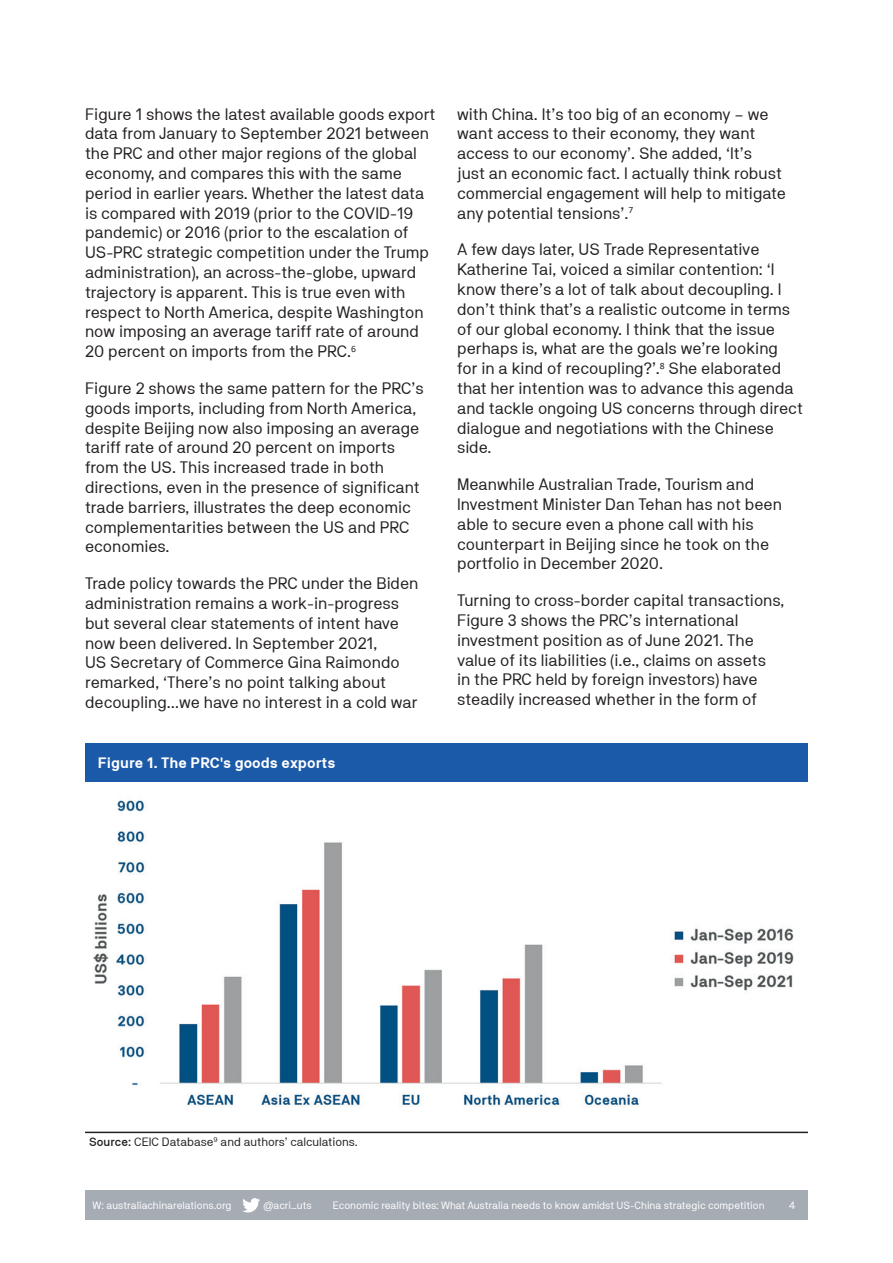
<style>
.page{position:relative;width:893px;height:1263px;background:#fff}
.page>*{position:absolute;margin:0;border:0;box-sizing:border-box;transform-origin:0 0}
.t1{font:16.5px/19.8px "NB Akademie Std";color:#231f20}
.t2{font:700 15px "NB Akademie Std";color:#fff}
.t3{font:12px "NB Akademie Std";color:#231f20}
.t4{font:10.5px "NB Akademie Std";color:#fff}
.s1{font-weight:500}
</style>
<div class="page">
<div style="left:85px;top:1191px;width:723px;height:29px;background:#a6acb4"></div>
<svg style="left:243px;top:1198px;width:17px;height:14px"></svg>
<div style="left:85px;top:743px;width:723px;height:38px;background:#1b5aa9"></div>
<hr style="left:85px;top:1132px;width:723px;height:1px;background:#231f20">
<img style="left:93px;top:800px;width:701px;height:307px">
<p class="t1" style="left:85px;top:104px;width:352px">Figure 1 shows the latest available goods export data from January to September 2021 between the PRC and other major regions of the global economy, and compares this with the same period in earlier years. Whether the latest data is compared with 2019 (prior to the COVID-19 pandemic) or 2016 (prior to the escalation of US-PRC strategic competition under the Trump administration), an across-the-globe, upward trajectory is apparent. This is true even with respect to North America, despite Washington now imposing an average tariff rate of around 20 percent on imports from the PRC.<sup>6</sup></p>
<p class="t1" style="left:85px;top:378px;width:340px">Figure 2 shows the same pattern for the PRC’s goods imports, including from North America, despite Beijing now also imposing an average tariff rate of around 20 percent on imports from the US. This increased trade in both directions, even in the presence of significant trade barriers, illustrates the deep economic complementarities between the US and PRC economies.</p>
<p class="t1" style="left:85px;top:573px;width:335px">Trade policy towards the PRC under the Biden administration remains a work-in-progress but several clear statements of intent have now been delivered. In September 2021,<br>US Secretary of Commerce Gina Raimondo remarked, ‘There’s no point talking about decoupling…we have no interest in a cold war</p>
<p class="t2" style="left:98px;top:754px;width:239px">Figure 1. The PRC's goods exports</p>
<p class="t1" style="left:457px;top:104px;width:330px">with China. It’s too big of an economy – we want access to their economy, they want access to our economy’. She added, ‘It’s<br>just an economic fact. I actually think robust commercial engagement will help to mitigate any potential tensions’.<sup>7</sup></p>
<p class="t1" style="left:457px;top:239px;width:347px">A few days later, US Trade Representative Katherine Tai, voiced a similar contention: ‘I know there’s a lot of talk about decoupling. I don’t think that’s a realistic outcome in terms of our global economy. I think that the issue perhaps is, what are the goals we’re looking<br>for in a kind of recoupling?’.<sup>8</sup> She elaborated that her intention was to advance this agenda and tackle ongoing US concerns through direct dialogue and negotiations with the Chinese side.</p>
<p class="t1" style="left:457px;top:474px;width:326px">Meanwhile Australian Trade, Tourism and Investment Minister Dan Tehan has not been able to secure even a phone call with his counterpart in Beijing since he took on the portfolio in December 2020.</p>
<p class="t1" style="left:457px;top:590px;width:329px">Turning to cross-border capital transactions, Figure 3 shows the PRC’s international investment position as of June 2021. The value of its liabilities (i.e., claims on assets<br>in the PRC held by foreign investors) have steadily increased whether in the form of</p>
<p class="t3" style="left:89px;top:1135px;width:270px"><span class="s1">Source:</span> CEIC Database<sup>9</sup> and authors’ calculations.</p>
<p class="t4" style="left:93px;top:1200px;width:140px">W: australiachinarelations.org</p>
<p class="t4" style="left:264px;top:1200px;width:50px">@acri_uts</p>
<p class="t4" style="left:333px;top:1200px;width:433px">Economic reality bites: What Australia needs to know amidst US-China strategic competition</p>
<p class="t4" style="left:789px;top:1200px;width:8px">4</p>
</div>
